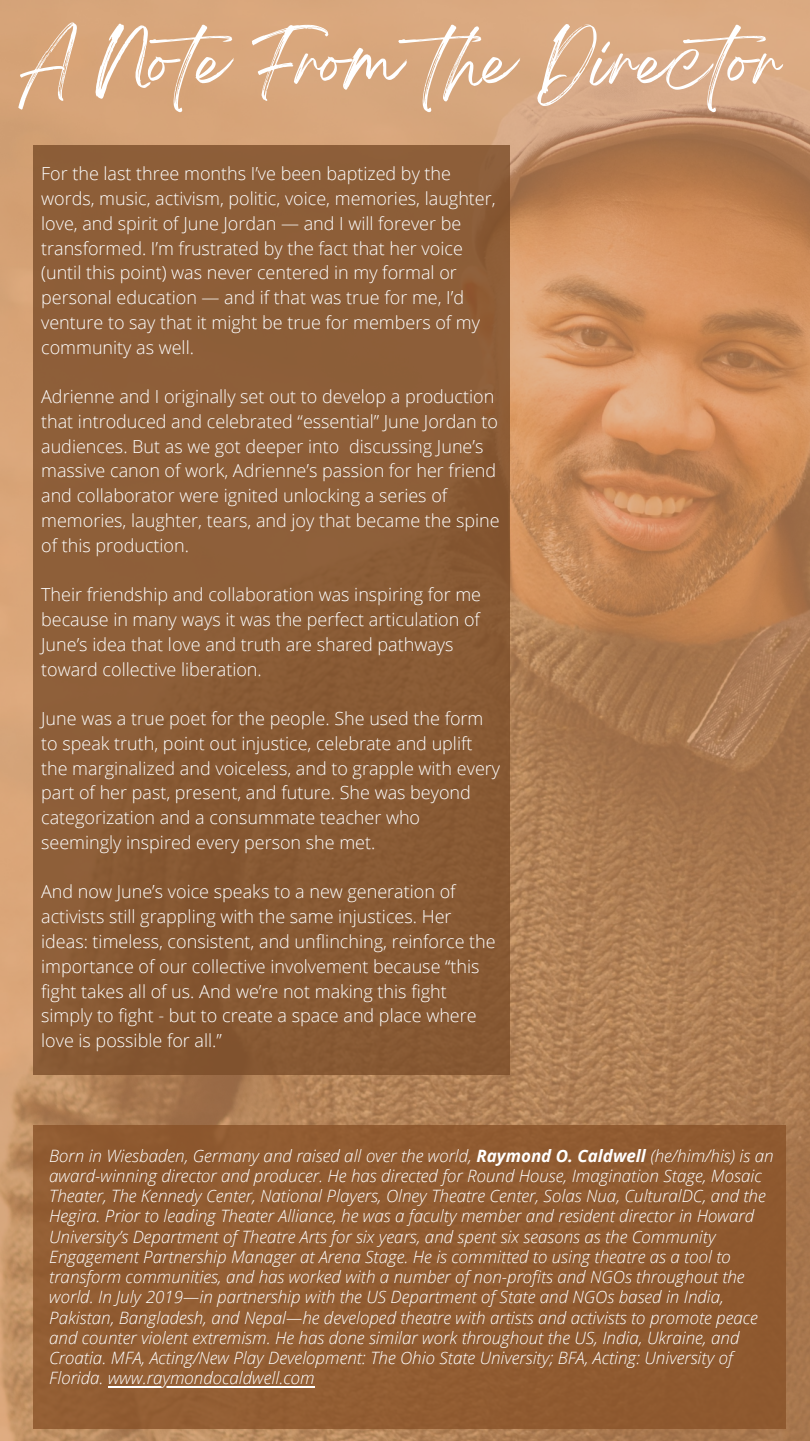
<style>
.page{position:relative;width:810px;height:1441px;background:#fff}
.page>*{position:absolute;margin:0;border:0;box-sizing:border-box;transform-origin:0 0}
.t1{font:59px "Breathing";color:#fff}
.t2{font:300 18px/24.8px "Open Sans";color:#fff}
.t3{font:italic 300 17px/20.2px "Open Sans";color:#fff}
.s1{font-weight:700}
</style>
<div class="page">
<img style="left:0;top:0;width:810px;height:1440px">
<div style="left:33px;top:145px;width:477px;height:930px;background:#8c5e38"></div>
<div style="left:33px;top:1124px;width:753px;height:303px;background:#915b31"></div>
<hr style="left:108px;top:1385px;width:207px;height:2px;background:#fff">
<p class="t1" style="left:20px;top:44px;width:775px">A Note From the Director</p>
<p class="t2" style="left:41px;top:161px;width:456px">For the last three months I’ve been baptized by the words, music, activism, politic, voice, memories, laughter, love, and spirit of June Jordan — and I will forever be transformed. I’m frustrated by the fact that her voice (until this point) was never centered in my formal or personal education — and if that was true for me, I’d venture to say that it might be true for members of my community as well.</p>
<p class="t2" style="left:41px;top:383px;width:460px">Adrienne and I originally set out to develop a production that introduced and celebrated “essential” June Jordan to audiences. But as we got deeper into discussing June’s massive canon of work, Adrienne’s passion for her friend and collaborator were ignited unlocking a series of memories, laughter, tears, and joy that became the spine of this production.</p>
<p class="t2" style="left:41px;top:581px;width:441px">Their friendship and collaboration was inspiring for me because in many ways it was the perfect articulation of June’s idea that love and truth are shared pathways toward collective liberation.</p>
<p class="t2" style="left:41px;top:705px;width:460px">June was a true poet for the people. She used the form to speak truth, point out injustice, celebrate and uplift the marginalized and voiceless, and to grapple with every part of her past, present, and future. She was beyond categorization and a consummate teacher who seemingly inspired every person she met.</p>
<p class="t2" style="left:41px;top:878px;width:456px">And now June’s voice speaks to a new generation of activists still grappling with the same injustices. Her ideas: timeless, consistent, and unflinching, reinforce the importance of our collective involvement because “this fight takes all of us. And we’re not making this fight simply to fight - but to create a space and place where love is possible for all.”</p>
<p class="t3" style="left:49px;top:1144px;width:726px">Born in Wiesbaden, Germany and raised all over the world, <span class="s1">Raymond O. Caldwell</span> (he/him/his) is an award-winning director and producer. He has directed for Round House, Imagination Stage, Mosaic Theater, The Kennedy Center, National Players, Olney Theatre Center, Solas Nua, CulturalDC, and the Hegira. Prior to leading Theater Alliance, he was a faculty member and resident director in Howard University’s Department of Theatre Arts for six years, and spent six seasons as the Community Engagement Partnership Manager at Arena Stage. He is committed to using theatre as a tool to transform communities, and has worked with a number of non-profits and NGOs throughout the world. In July 2019—in partnership with the US Department of State and NGOs based in India, Pakistan, Bangladesh, and Nepal—he developed theatre with artists and activists to promote peace and counter violent extremism. He has done similar work throughout the US, India, Ukraine, and Croatia. MFA, Acting/New Play Development: The Ohio State University; BFA, Acting: University of Florida. www.raymondocaldwell.com</p>
</div>
